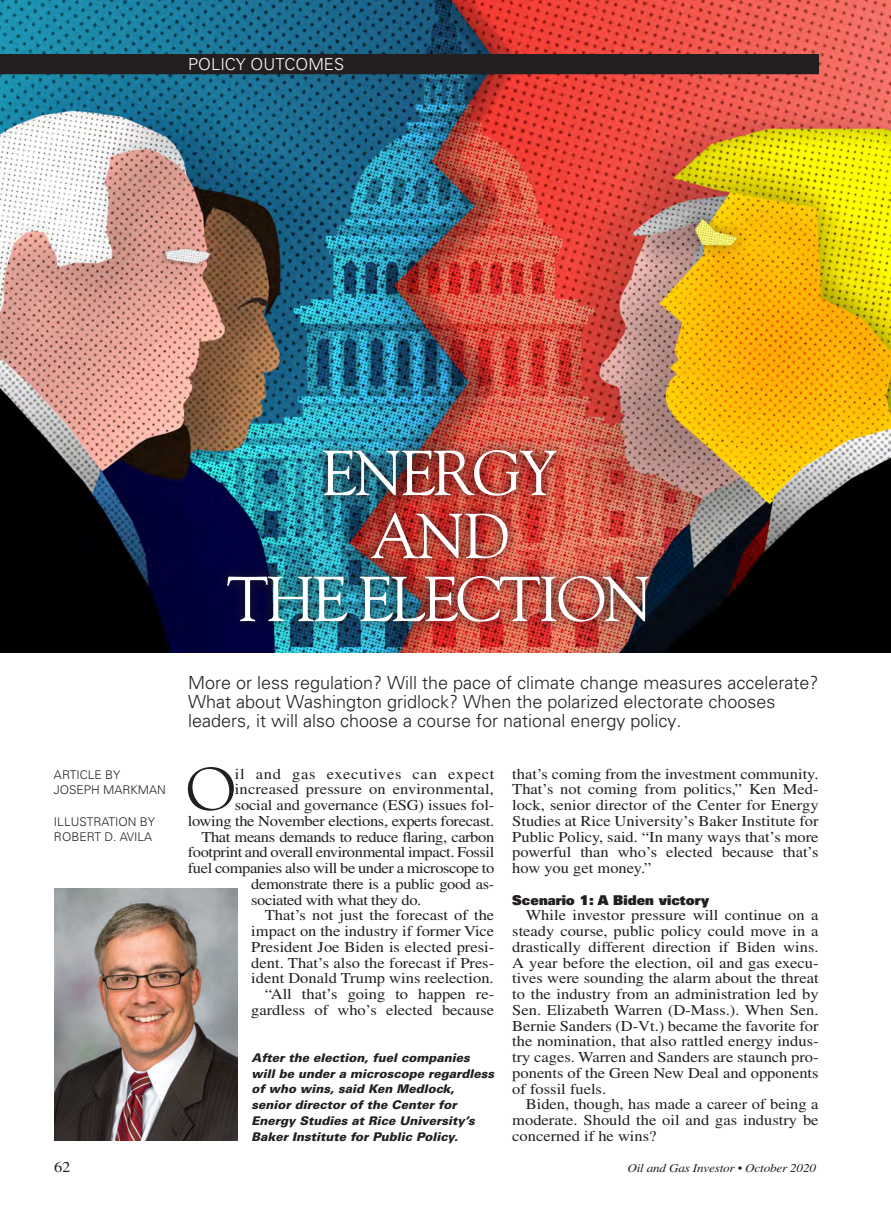
<style>
.page{position:relative;width:891px;height:1215px;background:#fff}
.page>*{position:absolute;margin:0;border:0;box-sizing:border-box;transform-origin:0 0}
.OGI_FEATURE_HEAD{font:63px/63px "Goudy";letter-spacing:-.04em;color:#fff;text-align:center}
.OGI_TXT-Drop_Cap{font:60.3px "Goudy";color:#231f20;scale:1.05 1}
.OGI_DECK{font:300 18px/19.5px "Univers";color:#231f20}
.EYEBROW{font:300 16.5px "Univers";color:#fff}
.OGI_TXT{font:15px/15.8px "Times LT Std";color:#231f20;text-align:justify;scale:1.1 1}
.OGI_TXT-2{font:15px "Times LT Std";letter-spacing:-.025em;color:#231f20;scale:1.1 1}
.OGI_TXT-Drop_Cap-2{font:15px/15.8px "Times LT Std";letter-spacing:-.01em;color:#231f20;text-align:right;scale:1.1 1}
.OGI_SUBHD{font:900 13.5px "Univers";color:#231f20}
.OGI_CAPTIONS{font:italic 900 12px/15.8px "Univers";color:#231f20}
.BYLINE{font:300 12px "Univers";color:#231f20}
.t1{font:italic 12px "Times LT Std";letter-spacing:-.015em;color:#231f20;scale:1.1 1}
</style>
<div class="page">
<img style="left:0;top:0;width:891px;height:652px">
<div style="left:0;top:54px;width:819px;height:20px;background:#231f20"></div>
<div style="left:215px;top:437px;width:446px;height:197px;background:#231f20;opacity:.75"></div>
<img style="left:54px;top:889px;width:184px;height:252px">
<p class="EYEBROW" style="left:188px;top:54px;width:157px">POLICY OUTCOMES</p>
<p class="OGI_FEATURE_HEAD" style="left:227px;top:440px;width:427px">ENERGY<br>AND<br>THE ELECTION</p>
<p class="BYLINE" style="left:54px;top:767px;width:68px">ARTICLE BY</p>
<p class="BYLINE" style="left:54px;top:783px;width:113px">JOSEPH MARKMAN</p>
<p class="BYLINE" style="left:54px;top:814px;width:103px">ILLUSTRATION BY</p>
<p class="BYLINE" style="left:54px;top:830px;width:100px">ROBERT D. AVILA</p>
<p class="OGI_DECK" style="left:188px;top:672px;width:632px">More or less regulation? Will the pace of climate change measures accelerate?<br>What about Washington gridlock? When the polarized electorate chooses leaders, it will also choose a course for national energy policy.</p>
<p class="OGI_TXT-Drop_Cap" style="left:186px;top:752px;width:48px">O</p>
<p class="OGI_TXT-Drop_Cap-2" style="left:188px;top:766px;width:280px">il and gas executives can expect increased pressure on environmental,<br>social and governance (ESG) issues fol&shy;lowing the November elections, experts forecast.</p>
<p class="OGI_TXT-2" style="left:201px;top:828px;width:268px">That means demands to reduce flaring, carbon</p>
<p class="OGI_TXT-2" style="left:188px;top:844px;width:280px">footprint and overall environmental impact. Fossil</p>
<p class="OGI_TXT-2" style="left:188px;top:860px;width:280px">fuel companies also will be under a microscope to</p>
<p class="OGI_TXT-2" style="left:251px;top:875px;width:222px">demonstrate there is a public good as-</p>
<p class="OGI_TXT-2" style="left:251px;top:891px;width:156px">sociated with what they do.</p>
<p class="OGI_TXT" style="left:251px;top:907px;width:222px;text-indent:13px">That’s not just the forecast of the impact on the industry if former Vice President Joe Biden is elected presi&shy;dent. That’s also the forecast if Pres&shy;ident Donald Trump wins reelection.</p>
<p class="OGI_TXT" style="left:251px;top:986px;width:222px;text-align:right">“All that’s going to happen re&shy;gardless of who’s elected because</p>
<p class="OGI_CAPTIONS" style="left:252px;top:1050px;width:244px">After the election, fuel companies will be under a microscope regardless of who wins, said Ken Medlock, senior director of the Center for Energy Studies at Rice University’s Baker Institute for Public Policy.</p>
<p class="OGI_TXT" style="left:512px;top:766px;width:280px">that’s coming from the investment community.<br>That’s not coming from politics,” Ken Med&shy;lock, senior director of the Center for Energy Studies at Rice University’s Baker Institute for Public Policy, said. “In many ways that’s more powerful than who’s elected because that’s how you get money.”</p>
<p class="OGI_SUBHD" style="left:512px;top:891px;width:198px">Scenario 1: A Biden victory</p>
<p class="OGI_TXT" style="left:512px;top:907px;width:280px;text-indent:13px">While investor pressure will continue on a steady course, public policy could move in a drastically different direction if Biden wins.<br>A year before the election, oil and gas execu&shy;tives were sounding the alarm about the threat to the industry from an administration led by Sen. Elizabeth Warren (D-Mass.). When Sen.<br>Bernie Sanders (D-Vt.) became the favorite for the nomination, that also rattled energy indus&shy;try cages. Warren and Sanders are staunch pro&shy;ponents of the Green New Deal and opponents of fossil fuels.</p>
<p class="OGI_TXT" style="left:512px;top:1096px;width:280px;text-indent:13px">Biden, though, has made a career of being a moderate. Should the oil and gas industry be concerned if he wins?</p>
<p class="OGI_TXT" style="left:54px;top:1159px;width:16px">62</p>
<p class="t1" style="left:627px;top:1162px;width:173px">Oil and Gas Investor • October 2020</p>
</div>
